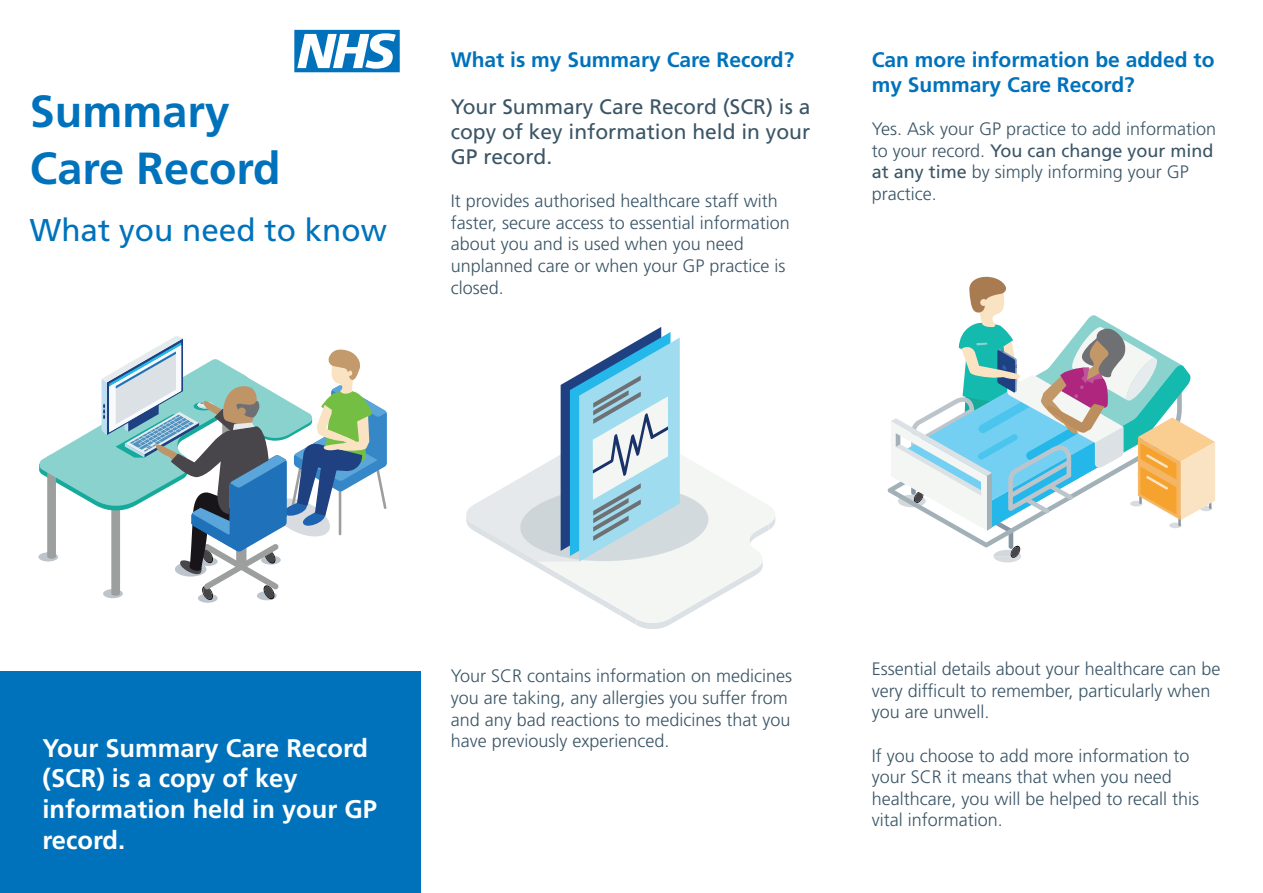
<style>
.page{position:relative;width:1263px;height:893px;background:#fff}
.page>*{position:absolute;margin:0;border:0;box-sizing:border-box;transform-origin:0 0}
.t1{font:700 45px/57px "Frutiger LT Std";color:#0072bc}
.t2{font:31.5px "Frutiger LT Std";color:#0072bc}
.t3{font:700 25.5px/30.6px "Frutiger LT Std";color:#fff}
.t4{font:700 21px/25.2px "Frutiger LT Std";color:#0072bc}
.t5{font:21px/25.2px "Frutiger LT Std";color:#3b5566;text-align:justify}
.t6{font:300 18px/21.6px "Frutiger LT Std";color:#3b5566}
.s1{font-weight:400}
</style>
<div class="page">
<svg style="left:294px;top:30px;width:106px;height:42px"></svg>
<div style="left:198px;top:594px;width:20px;height:9px;background:#bdc5cc;border-radius:50%"></div>
<svg style="left:38px;top:336px;width:349px;height:265px"></svg>
<div style="left:0;top:672px;width:421px;height:221px;background:#0072bc"></div>
<svg style="left:466px;top:327px;width:309px;height:302px"></svg>
<svg style="left:993px;top:547px;width:28px;height:15px"></svg>
<svg style="left:888px;top:487px;width:132px;height:60px"></svg>
<svg style="left:891px;top:276px;width:324px;height:257px"></svg>
<h1 class="t1" style="left:30px;top:83px;width:252px">Summary<br>Care Record</h1>
<h2 class="t2" style="left:30px;top:212px;width:359px">What you need to know</h2>
<p class="t4" style="left:451px;top:47px;width:345px">What is my Summary Care Record?</p>
<p class="t5" style="left:451px;top:94px;width:361px">Your Summary Care Record (SCR) is a copy of key information held in your GP record.</p>
<p class="t6" style="left:451px;top:190px;width:341px">It provides authorised healthcare staff with faster, secure access to essential information about you and is used when you need unplanned care or when your GP practice is closed.</p>
<p class="t4" style="left:872px;top:47px;width:344px">Can more information be added to my Summary Care Record?</p>
<p class="t6" style="left:872px;top:118px;width:346px">Yes. Ask your GP practice to add information to your record. <span class="s1">You can change your mind at any time</span> by simply informing your GP practice.</p>
<h3 class="t3" style="left:43px;top:733px;width:336px">Your Summary Care Record (SCR) is a copy of key information held in your GP record.</h3>
<p class="t6" style="left:451px;top:666px;width:343px">Your SCR contains information on medicines you are taking, any allergies you suffer from and any bad reactions to medicines that you have previously experienced.</p>
<p class="t6" style="left:872px;top:658px;width:350px">Essential details about your healthcare can be very difficult to remember, particularly when you are unwell.</p>
<p class="t6" style="left:872px;top:745px;width:329px">If you choose to add more information to your SCR it means that when you need healthcare, you will be helped to recall this vital information.</p>
</div>
